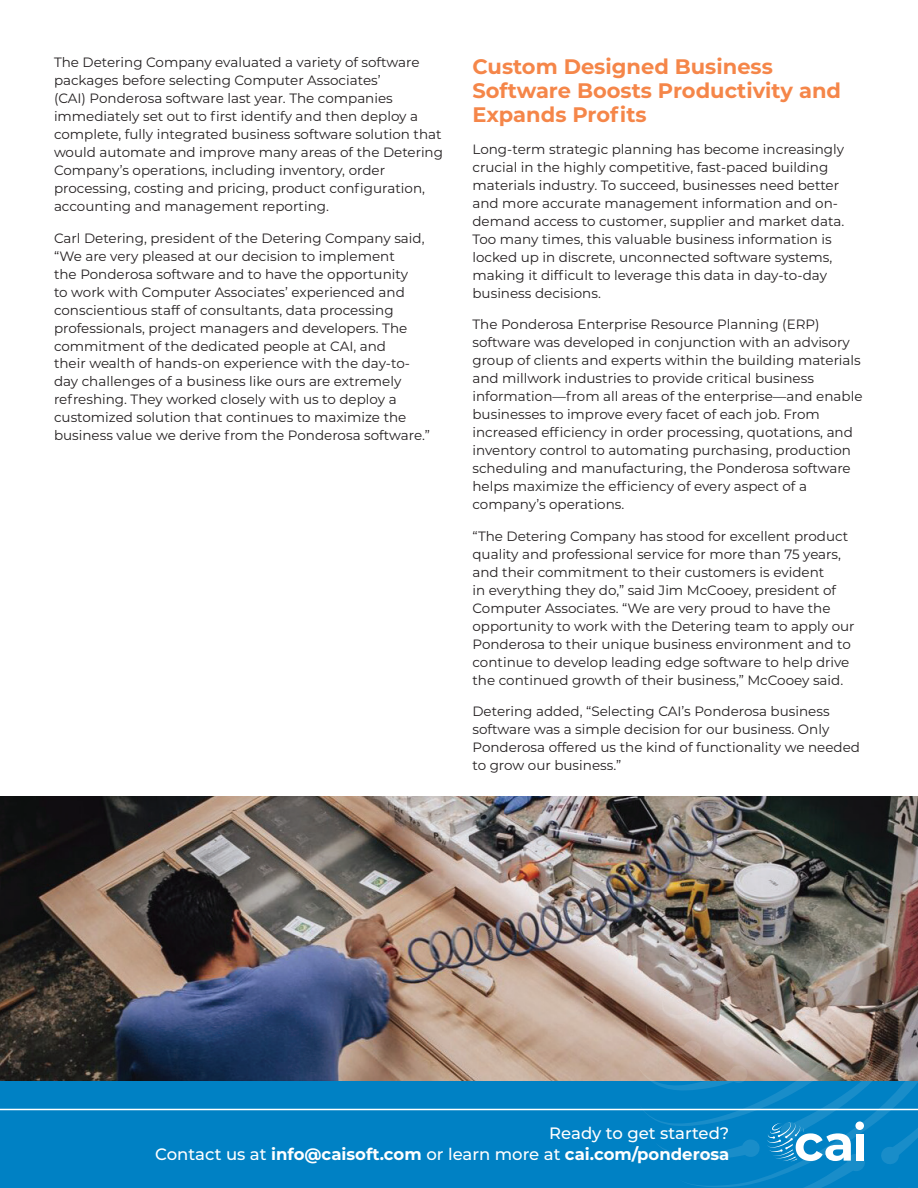
<style>
.page{position:relative;width:918px;height:1188px;background:#fff}
.page>*{position:absolute;margin:0;border:0;box-sizing:border-box;transform-origin:0 0}
.t1{font:700 21px/24px "Montserrat";color:#f58649}
.t2{font:500 16.5px/20.7px "Montserrat";color:#fff;text-align:right}
.t3{font:13.5px/18px "Montserrat";color:#231f20}
.s1{font-weight:700}
</style>
<div class="page">
<img style="left:0;top:796px;width:918px;height:285px">
<div style="left:0;top:1081px;width:918px;height:107px;background:#0081c4"></div>
<img style="left:637px;top:931px;width:281px;height:257px">
<div style="left:856px;top:1134px;width:8px;height:27px;background:#fff"></div>
<div style="left:855px;top:1121px;width:9px;height:9px;background:#fff;border-radius:50%"></div>
<hr style="left:0;top:1109px;width:918px;height:1px;background:#fff">
<p class="t3" style="left:54px;top:53px;width:391px">The Detering Company evaluated a variety of software packages before selecting Computer Associates’<br>(CAI) Ponderosa software last year. The companies immediately set out to first identify and then deploy a complete, fully integrated business software solution that would automate and improve many areas of the Detering Company’s operations, including inventory, order processing, costing and pricing, product configuration, accounting and management reporting.</p>
<p class="t3" style="left:54px;top:228px;width:378px">Carl Detering, president of the Detering Company said, “We are very pleased at our decision to implement<br>the Ponderosa software and to have the opportunity<br>to work with Computer Associates’ experienced and conscientious staff of consultants, data processing professionals, project managers and developers. The commitment of the dedicated people at CAI, and<br>their wealth of hands-on experience with the day-to&shy;day challenges of a business like ours are extremely refreshing. They worked closely with us to deploy a customized solution that continues to maximize the business value we derive from the Ponderosa software.”</p>
<h1 class="t1" style="left:472px;top:54px;width:370px">Custom Designed Business<br>Software Boosts Productivity and<br>Expands Profits</h1>
<p class="t3" style="left:472px;top:140px;width:373px">Long-term strategic planning has become increasingly crucial in the highly competitive, fast-paced building materials industry. To succeed, businesses need better and more accurate management information and on&shy;demand access to customer, supplier and market data.<br>Too many times, this valuable business information is locked up in discrete, unconnected software systems, making it difficult to leverage this data in day-to-day business decisions.</p>
<p class="t3" style="left:472px;top:315px;width:391px">The Ponderosa Enterprise Resource Planning (ERP) software was developed in conjunction with an advisory group of clients and experts within the building materials and millwork industries to provide critical business information—from all areas of the enterprise—and enable businesses to improve every facet of each job. From increased efficiency in order processing, quotations, and inventory control to automating purchasing, production scheduling and manufacturing, the Ponderosa software helps maximize the efficiency of every aspect of a company’s operations.</p>
<p class="t3" style="left:472px;top:526px;width:384px">“The Detering Company has stood for excellent product quality and professional service for more than 75 years, and their commitment to their customers is evident<br>in everything they do,” said Jim McCooey, president of Computer Associates. “We are very proud to have the opportunity to work with the Detering team to apply our Ponderosa to their unique business environment and to continue to develop leading edge software to help drive the continued growth of their business,” McCooey said.</p>
<p class="t3" style="left:472px;top:702px;width:389px">Detering added, “Selecting CAI’s Ponderosa business software was a simple decision for our business. Only Ponderosa offered us the kind of functionality we needed to grow our business.”</p>
<p class="t2" style="left:155px;top:1122px;width:576px">Ready to get started?<br>Contact us at <span class="s1">info@caisoft.com</span> or learn more at <span class="s1">cai.com/ponderosa</span></p>
</div>
